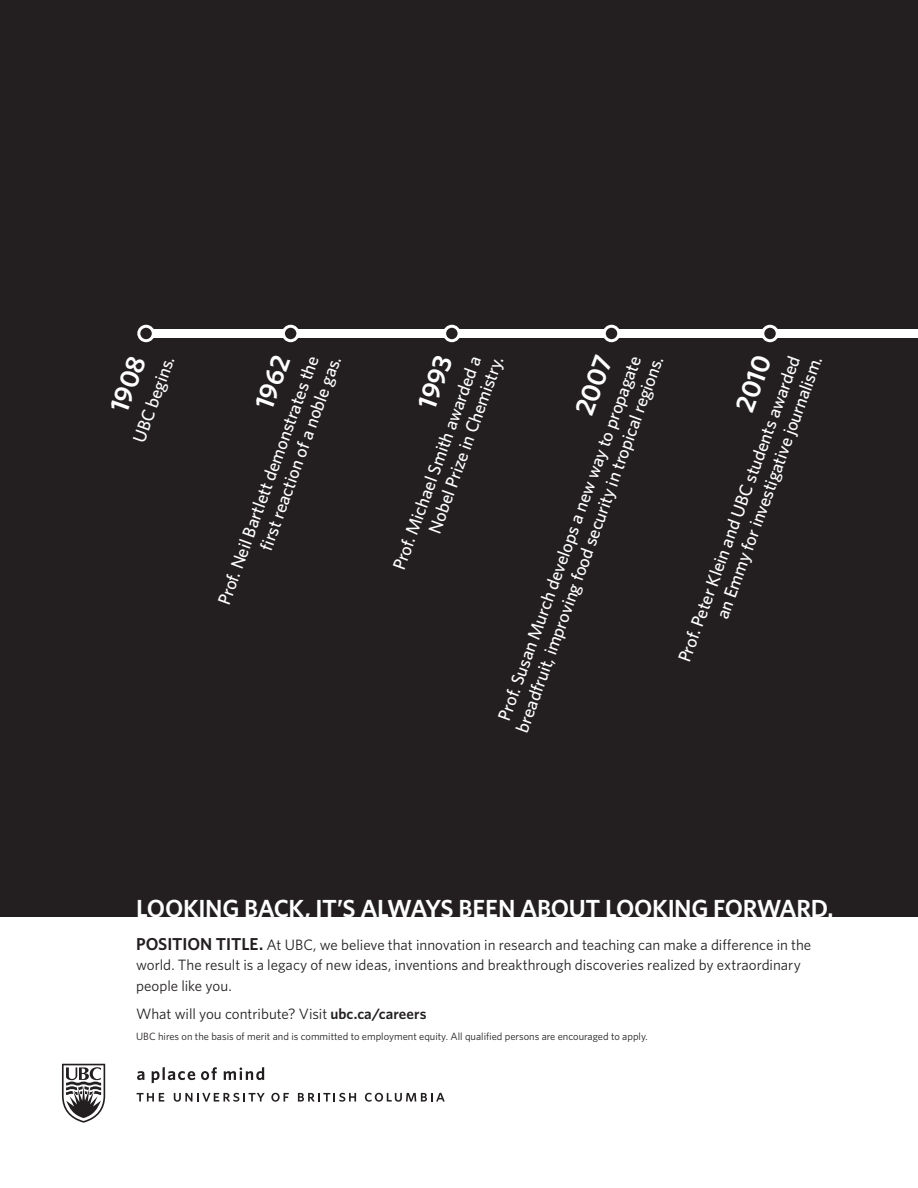
<style>
.page{position:relative;width:918px;height:1188px;background:#fff}
.page>*{position:absolute;margin:0;border:0;box-sizing:border-box;transform-origin:0 0}
.t1{font:600 27px "Whitney";color:#fff}
.t2{font:600 24.75px "Whitney";letter-spacing:-.015em;color:#fff}
.t3{font:500 18px/21px "Whitney";color:#fff}
.t4{font:15px/20.7px "Whitney";letter-spacing:-.005em;color:#231f20}
.t5{font:10.5px "Whitney";color:#231f20}
.s1{font-weight:600;font-size:17.25px}
.s2{font-weight:600}
</style>
<div class="page">
<div style="left:0;top:0;width:918px;height:917px;background:#231f20"></div>
<div style="left:141px;top:329px;width:777px;height:9px;background:#fff"></div>
<div style="left:139px;top:326px;width:14px;height:15px;background:#231f20;border-radius:50%"></div>
<div style="left:137px;top:325px;width:18px;height:17px;border:3px solid #fff;border-radius:50%"></div>
<div style="left:283px;top:326px;width:15px;height:15px;background:#231f20;border-radius:50%"></div>
<div style="left:282px;top:325px;width:17px;height:17px;border:3px solid #fff;border-radius:50%"></div>
<div style="left:445px;top:326px;width:14px;height:15px;background:#231f20;border-radius:50%"></div>
<div style="left:443px;top:325px;width:18px;height:17px;border:3px solid #fff;border-radius:50%"></div>
<div style="left:604px;top:326px;width:15px;height:15px;background:#231f20;border-radius:50%"></div>
<div style="left:603px;top:325px;width:17px;height:17px;border:3px solid #fff;border-radius:50%"></div>
<div style="left:763px;top:326px;width:14px;height:15px;background:#231f20;border-radius:50%"></div>
<div style="left:761px;top:325px;width:18px;height:17px;border:3px solid #fff;border-radius:50%"></div>
<svg style="left:137px;top:1093px;width:27px;height:9px"></svg>
<svg style="left:174px;top:1093px;width:91px;height:9px"></svg>
<svg style="left:271px;top:1093px;width:18px;height:9px"></svg>
<svg style="left:298px;top:1093px;width:58px;height:9px"></svg>
<svg style="left:365px;top:1093px;width:80px;height:9px"></svg>
<svg style="left:62px;top:1064px;width:43px;height:59px"></svg>
<svg style="left:137px;top:1071px;width:7px;height:9px"></svg>
<svg style="left:152px;top:1067px;width:43px;height:16px"></svg>
<svg style="left:201px;top:1067px;width:16px;height:13px"></svg>
<svg style="left:224px;top:1067px;width:40px;height:13px"></svg>
<p class="t1" style="left:101px;top:405px;width:59px;rotate:-70deg">1908</p>
<p class="t3" style="left:128px;top:438px;width:92px;rotate:-70deg">UBC begins.</p>
<p class="t3" style="left:235px;top:539px;width:207px;text-indent:-65px;rotate:-70deg">Prof. Neil Bartlett demonstrates the fi rst reaction of a noble gas.</p>
<p class="t1" style="left:409px;top:401px;width:56px;rotate:-70deg">1993</p>
<p class="t1" style="left:246px;top:402px;width:57px;rotate:-70deg">1962</p>
<p class="t3" style="left:492px;top:721px;width:400px;rotate:-70deg">Prof. Susan Murch develops a new way to propagate breadfruit, improving food security in tropical regions.</p>
<p class="t1" style="left:726px;top:405px;width:60px;rotate:-70deg">2010</p>
<p class="t3" style="left:404px;top:522px;width:189px;text-indent:-47px;rotate:-70deg">Prof. Michael Smith awarded a<br>Nobel Prize in Chemistry.</p>
<p class="t1" style="left:566px;top:408px;width:63px;rotate:-70deg">2007</p>
<p class="t3" style="left:692px;top:607px;width:280px;text-indent:-54px;rotate:-70deg">Prof. Peter Klein and UBC students awarded an Emmy for investigative journalism.</p>
<p class="t2" style="left:136px;top:892px;width:699px">LOOKING BACK, IT’S ALWAYS BEEN ABOUT LOOKING FORWARD.</p>
<p class="t4" style="left:136px;top:934px;width:677px"><span class="s1">POSITION TITLE.</span> At UBC, we believe that innovation in research and teaching can make a difference in the world. The result is a legacy of new ideas, inventions and breakthrough discoveries realized by extraordinary people like you.</p>
<p class="t4" style="left:136px;top:1004px;width:292px">What will you contribute? Visit <span class="s2">ubc.ca/careers</span></p>
<p class="t5" style="left:136px;top:1029px;width:513px">UBC hires on the basis of merit and is committed to employment equity. All qualified persons are encouraged to apply.</p>
</div>
